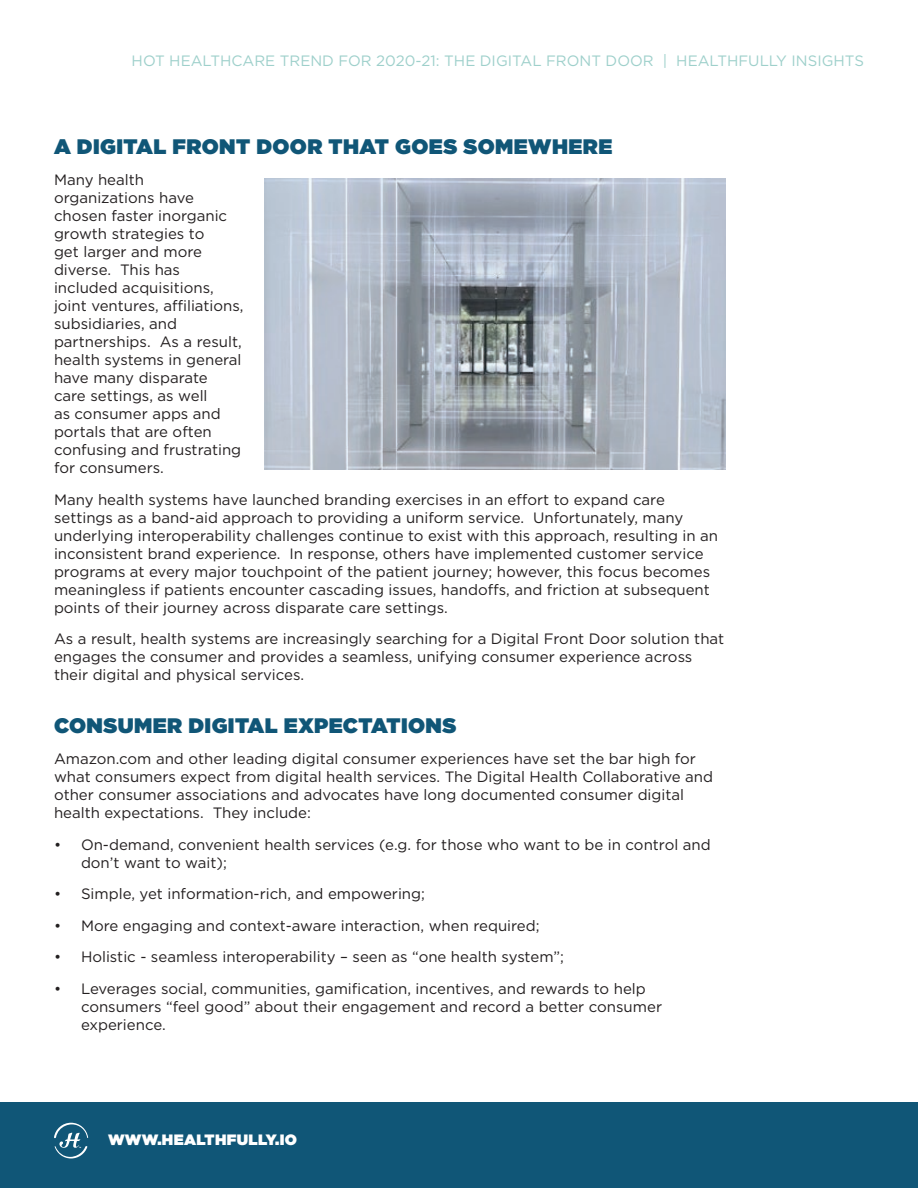
<style>
.page{position:relative;width:918px;height:1188px;background:#fff}
.page>*{position:absolute;margin:0;border:0;box-sizing:border-box;transform-origin:0 0}
.t1{font:900 21px "Gotham";letter-spacing:.02em;color:#105677}
.t2{font:15px/18px "Gotham";color:#231f20}
.t3{font:15px "Gotham";color:#9ed0cb}
.t4{font:900 15px "Gotham";letter-spacing:.025em;color:#fff}
</style>
<div class="page">
<div style="left:0;top:1103px;width:918px;height:85px;background:#105677"></div>
<svg style="left:54px;top:1123px;width:34px;height:36px"></svg>
<img style="left:265px;top:178px;width:461px;height:292px">
<p class="t3" style="left:132px;top:51px;width:734px">HOT HEALTHCARE TREND FOR 2020-21: THE DIGITAL FRONT DOOR | HEALTHFULLY INSIGHTS</p>
<h1 class="t1" style="left:54px;top:131px;width:560px">A DIGITAL FRONT DOOR THAT GOES SOMEWHERE</h1>
<p class="t2" style="left:54px;top:171px;width:191px">Many health organizations have chosen faster inorganic growth strategies to<br>get larger and more diverse. This has included acquisitions, joint ventures, affiliations, subsidiaries, and partnerships. As a result, health systems in general have many disparate<br>care settings, as well<br>as consumer apps and portals that are often confusing and frustrating for consumers.</p>
<p class="t2" style="left:54px;top:490px;width:666px">Many health systems have launched branding exercises in an effort to expand care settings as a band-aid approach to providing a uniform service. Unfortunately, many underlying interoperability challenges continue to exist with this approach, resulting in an inconsistent brand experience. In response, others have implemented customer service programs at every major touchpoint of the patient journey; however, this focus becomes meaningless if patients encounter cascading issues, handoffs, and friction at subsequent points of their journey across disparate care settings.</p>
<p class="t2" style="left:54px;top:630px;width:672px">As a result, health systems are increasingly searching for a Digital Front Door solution that engages the consumer and provides a seamless, unifying consumer experience across their digital and physical services.</p>
<h1 class="t1" style="left:54px;top:710px;width:404px">CONSUMER DIGITAL EXPECTATIONS</h1>
<p class="t2" style="left:54px;top:750px;width:661px">Amazon.com and other leading digital consumer experiences have set the bar high for what consumers expect from digital health services. The Digital Health Collaborative and other consumer associations and advocates have long documented consumer digital health expectations. They include:</p>
<p class="t2" style="left:81px;top:835px;width:631px;text-indent:-27px">• On-demand, convenient health services (e.g. for those who want to be in control and don’t want to wait);</p>
<p class="t2" style="left:54px;top:885px;width:372px">• Simple, yet information-rich, and empowering;</p>
<p class="t2" style="left:54px;top:916px;width:487px">• More engaging and context-aware interaction, when required;</p>
<p class="t2" style="left:54px;top:948px;width:512px">• Holistic - seamless interoperability – seen as “one health system”;</p>
<p class="t2" style="left:81px;top:979px;width:583px;text-indent:-27px">• Leverages social, communities, gamification, incentives, and rewards to help consumers “feel good” about their engagement and record a better consumer experience.</p>
<p class="t4" style="left:108px;top:1129px;width:191px">WWW.HEALTHFULLY.IO</p>
</div>
